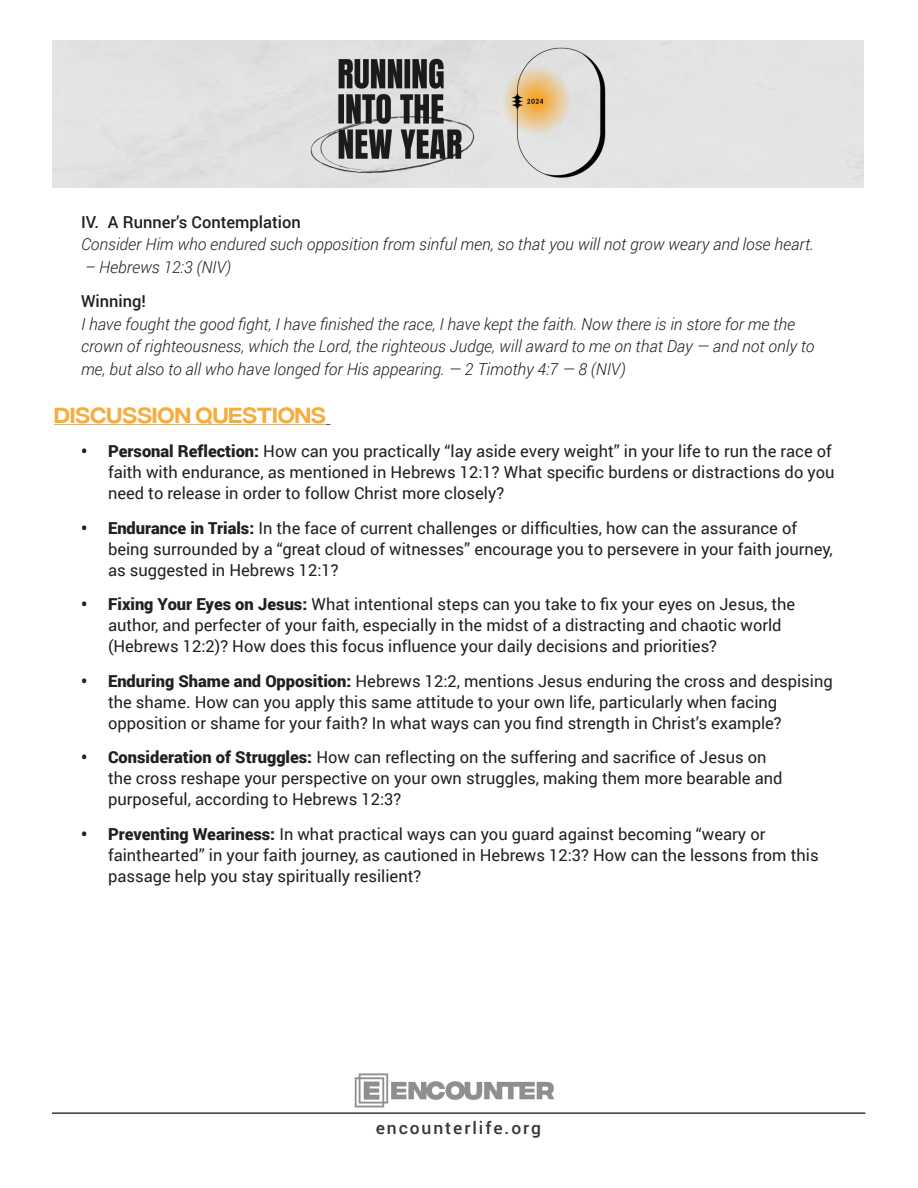
<style>
.page{position:relative;width:918px;height:1188px;background:#fff}
.page>*{position:absolute;margin:0;border:0;box-sizing:border-box;transform-origin:0 0}
.Message_-_section_names{font:21.9px "Integral CF";letter-spacing:.01em;color:#f7ac3e;scale:.96 1}
.t1{font:500 17.1px "Roboto";letter-spacing:.11em;color:#36373a}
.t2{font:16.5px/21px "Roboto";color:#231f20}
.Message_-_verse{font:italic 300 16.5px/22.5px "Roboto";color:#231f20}
.message_-_text_reg_next_line{font:500 16.5px "Roboto";color:#231f20}
.s1{font-weight:900}
</style>
<div class="page">
<img style="left:53px;top:40px;width:811px;height:148px">
<hr style="left:52px;top:1112px;width:813px;height:2px;background:#36373a">
<img style="left:354px;top:1073px;width:201px;height:35px">
<hr style="left:54px;top:424px;width:272px;height:1px;background:#f7ac3e">
<p class="message_-_text_reg_next_line" style="left:81px;top:210px;width:221px">IV. A Runner’s Contemplation</p>
<p class="Message_-_verse" style="left:81px;top:232px;width:735px">Consider Him who endured such opposition from sinful men, so that you will not grow weary and lose heart.</p>
<p class="Message_-_verse" style="left:85px;top:255px;width:148px">– Hebrews 12:3 (NIV)</p>
<p class="message_-_text_reg_next_line" style="left:81px;top:290px;width:66px">Winning!</p>
<p class="Message_-_verse" style="left:81px;top:312px;width:735px">I have fought the good fight, I have finished the race, I have kept the faith. Now there is in store for me the crown of righteousness, which the Lord, the righteous Judge, will award to me on that Day — and not only to me, but also to all who have longed for His appearing. — 2 Timothy 4:7 — 8 (NIV)</p>
<p class="Message_-_section_names" style="left:54px;top:403px;width:285px">DISCUSSION QUESTIONS</p>
<p class="t2" style="left:108px;top:440px;width:728px;text-indent:-27px"><span class="s1">• Personal Reflection:</span> How can you practically “lay aside every weight” in your life to run the race of faith with endurance, as mentioned in Hebrews 12:1? What specific burdens or distractions do you need to release in order to follow Christ more closely?</p>
<p class="t2" style="left:108px;top:517px;width:726px;text-indent:-27px"><span class="s1">• Endurance in Trials:</span> In the face of current challenges or difficulties, how can the assurance of being surrounded by a “great cloud of witnesses” encourage you to persevere in your faith journey, as suggested in Hebrews 12:1?</p>
<p class="t2" style="left:108px;top:593px;width:689px;text-indent:-27px"><span class="s1">• Fixing Your Eyes on Jesus:</span> What intentional steps can you take to fix your eyes on Jesus, the author, and perfecter of your faith, especially in the midst of a distracting and chaotic world (Hebrews 12:2)? How does this focus influence your daily decisions and priorities?</p>
<p class="t2" style="left:108px;top:670px;width:726px;text-indent:-27px"><span class="s1">• Enduring Shame and Opposition:</span> Hebrews 12:2, mentions Jesus enduring the cross and despising the shame. How can you apply this same attitude to your own life, particularly when facing opposition or shame for your faith? In what ways can you find strength in Christ’s example?</p>
<p class="t2" style="left:108px;top:746px;width:676px;text-indent:-27px"><span class="s1">• Consideration of Struggles:</span> How can reflecting on the suffering and sacrifice of Jesus on the cross reshape your perspective on your own struggles, making them more bearable and purposeful, according to Hebrews 12:3?</p>
<p class="t2" style="left:108px;top:823px;width:712px;text-indent:-27px"><span class="s1">• Preventing Weariness:</span> In what practical ways can you guard against becoming “weary or fainthearted” in your faith journey, as cautioned in Hebrews 12:3? How can the lessons from this passage help you stay spiritually resilient?</p>
<p class="t1" style="left:376px;top:1116px;width:167px">encounterlife.org</p>
</div>
